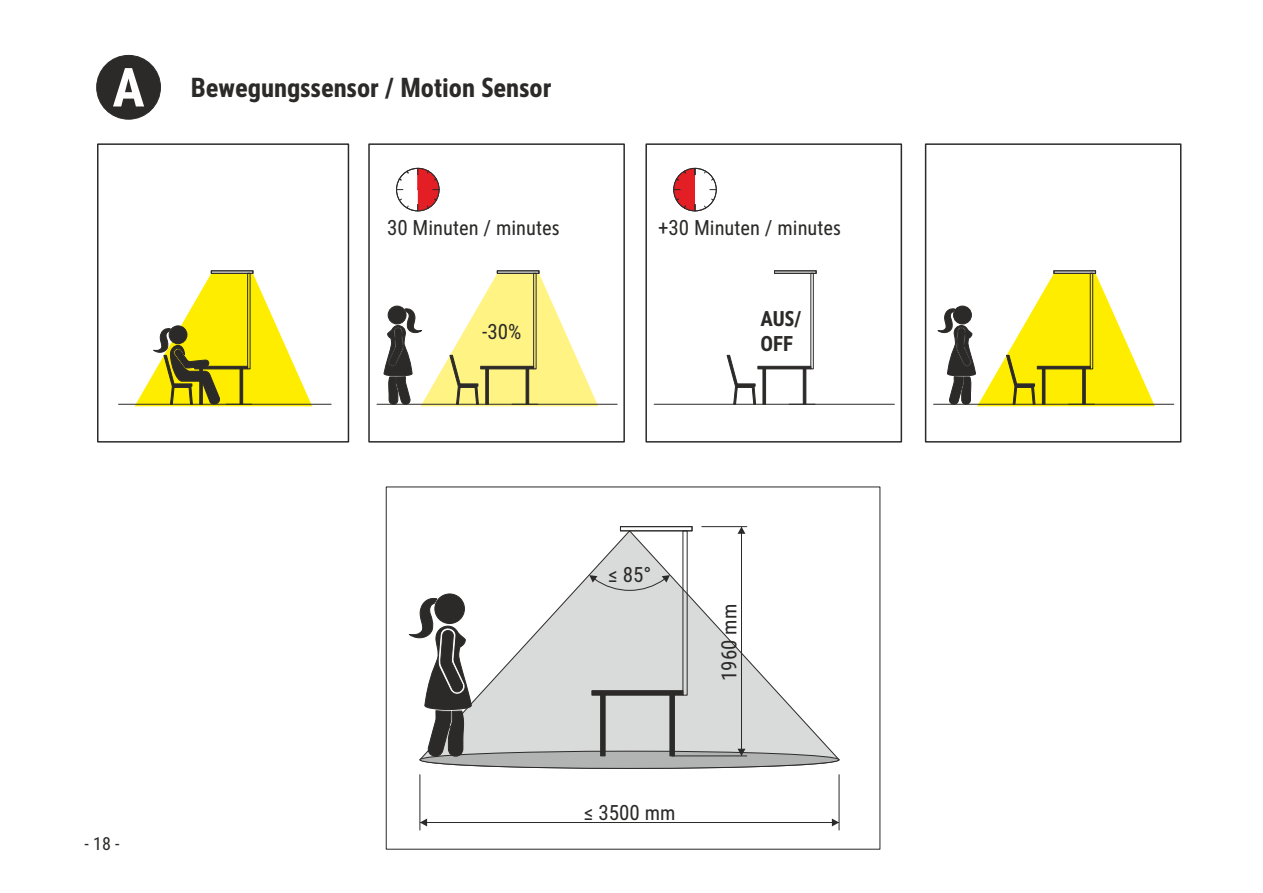
<style>
.page{position:relative;width:1263px;height:893px;background:#fff}
.page>*{position:absolute;margin:0;border:0;box-sizing:border-box;transform-origin:0 0}
.t1{font:700 condensed 27px "MAUL";color:#2b2a29}
.t2{font:condensed 21px "MAUL";color:#2b2a29}
.t3{font:700 condensed 21px/25.2px "MAUL";color:#2b2a29}
.t4{font:condensed 18px "MAUL";color:#2b2a29}
.s1{font-size:54px;color:#fefefe}
</style>
<div class="page">
<div style="left:96px;top:55px;width:65px;height:65px;background:#2b2a29;border:1px solid #2b2a29;border-radius:50%"></div>
<div style="left:97px;top:143px;width:252px;height:300px;border:1px solid #2b2a29"></div>
<hr style="left:119px;top:404px;width:212px;height:1px;background:#2b2a29">
<svg style="left:135px;top:271px;width:177px;height:135px"></svg>
<div style="left:211px;top:271px;width:42px;height:3px;border:1px solid #2b2a29"></div>
<div style="left:247px;top:273px;width:3px;height:96px;border:1px solid #2b2a29"></div>
<div style="left:368px;top:143px;width:257px;height:300px;border:1px solid #2b2a29"></div>
<hr style="left:377px;top:404px;width:240px;height:1px;background:#2b2a29">
<svg style="left:383px;top:271px;width:215px;height:136px"></svg>
<svg style="left:399px;top:171px;width:10px;height:10px"></svg>
<svg style="left:399px;top:199px;width:10px;height:9px"></svg>
<div style="left:645px;top:143px;width:257px;height:300px;border:1px solid #2b2a29"></div>
<svg style="left:727px;top:355px;width:88px;height:49px"></svg>
<hr style="left:654px;top:404px;width:240px;height:1px;background:#2b2a29">
<div style="left:774px;top:271px;width:42px;height:3px;border:1px solid #2b2a29"></div>
<svg style="left:704px;top:199px;width:10px;height:9px"></svg>
<svg style="left:704px;top:171px;width:10px;height:10px"></svg>
<div style="left:925px;top:143px;width:256px;height:300px;border:1px solid #2b2a29"></div>
<hr style="left:933px;top:404px;width:241px;height:1px;background:#2b2a29">
<svg style="left:937px;top:271px;width:218px;height:136px"></svg>
<div style="left:396px;top:168px;width:43px;height:43px;border:1px solid #2b2a29;border-radius:50%"></div>
<svg style="left:417px;top:168px;width:22px;height:43px"></svg>
<div style="left:673px;top:168px;width:44px;height:43px;border:1px solid #2b2a29;border-radius:50%"></div>
<svg style="left:674px;top:168px;width:22px;height:43px"></svg>
<svg style="left:421px;top:530px;width:419px;height:239px"></svg>
<div style="left:419px;top:751px;width:420px;height:18px;background:#b2b3b3;border:1px solid #2b2a29;border-radius:50%"></div>
<hr style="left:420px;top:775px;width:1px;height:55px;background:#2b2a29">
<hr style="left:839px;top:775px;width:1px;height:55px;background:#2b2a29">
<hr style="left:420px;top:822px;width:419px;height:1px;background:#2b2a29">
<svg style="left:420px;top:818px;width:7px;height:8px"></svg>
<svg style="left:832px;top:818px;width:7px;height:8px"></svg>
<svg style="left:589px;top:575px;width:81px;height:16px"></svg>
<div style="left:435px;top:594px;width:30px;height:30px;background:#2b2a29;border:1px solid #2b2a29;border-radius:50%"></div>
<svg style="left:408px;top:597px;width:65px;height:163px"></svg>
<hr style="left:620px;top:531px;width:72px;height:1px;background:#2b2a29">
<svg style="left:592px;top:690px;width:93px;height:66px;background:#b2b3b3"></svg>
<div style="left:620px;top:526px;width:72px;height:5px;border:1px solid #2b2a29"></div>
<hr style="left:672px;top:756px;width:75px;height:1px;background:#2b2a29">
<hr style="left:702px;top:526px;width:45px;height:1px;background:#2b2a29">
<hr style="left:741px;top:527px;width:1px;height:229px;background:#2b2a29">
<svg style="left:737px;top:527px;width:8px;height:7px"></svg>
<svg style="left:737px;top:749px;width:8px;height:7px"></svg>
<p class="t1" style="left:112px;top:77px;width:441px"><span class="s1">A</span> Bewegungssensor / Motion Sensor</p>
<p class="t2" style="left:387px;top:219px;width:174px">30 Minuten / minutes</p>
<p class="t2" style="left:658px;top:219px;width:185px">+30 Minuten / minutes</p>
<p class="t4" style="left:85px;top:837px;width:36px">- 18 -</p>
<p class="t2" style="left:482px;top:323px;width:41px">-30%</p>
<p class="t3" style="left:760px;top:308px;width:42px">AUS/<br>OFF</p>
<p class="t2" style="left:608px;top:566px;width:44px">≤ 85°</p>
<p class="t2" style="left:721px;top:681px;width:79px;rotate:-90deg">1960 mm</p>
<p class="t2" style="left:584px;top:804px;width:93px">≤ 3500 mm</p>
</div>
